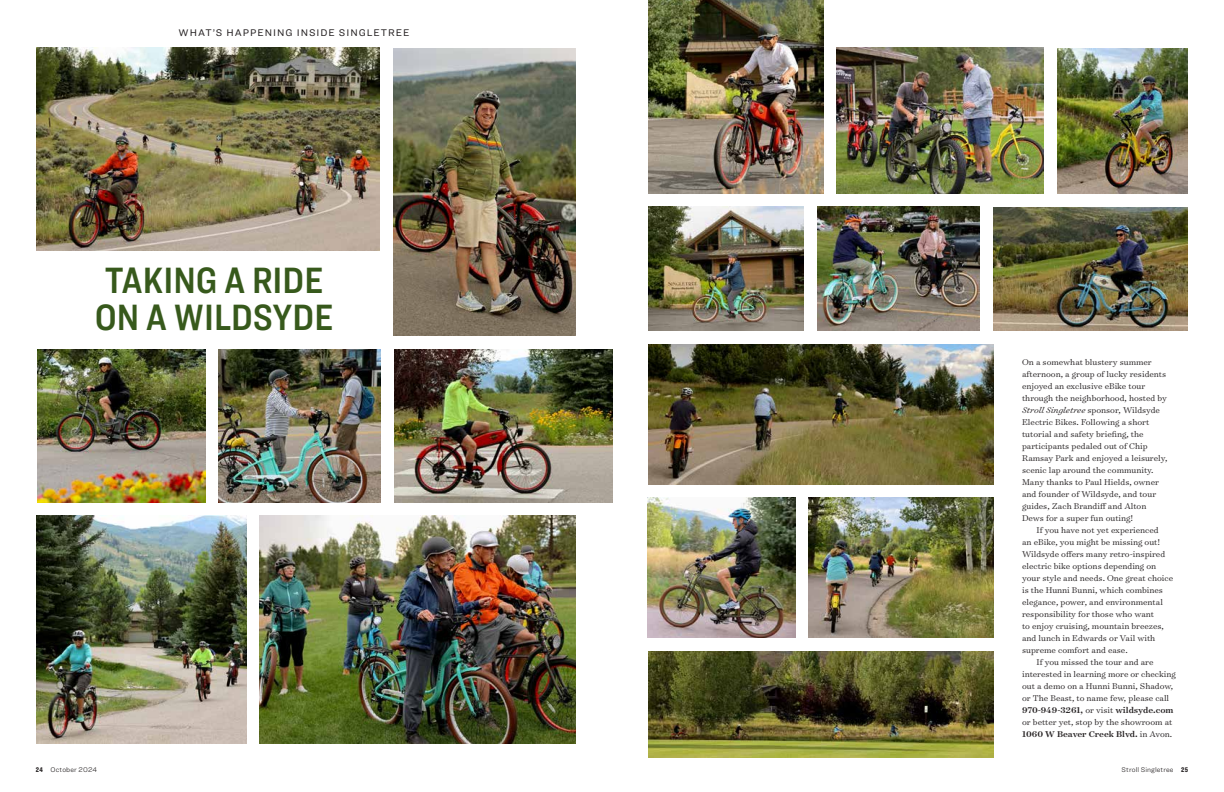
<style>
.page{position:relative;width:1224px;height:792px;background:#fff}
.page>*{position:absolute;margin:0;border:0;box-sizing:border-box;transform-origin:0 0}
.t1{font:38px/37px "Ringside Condensed Semi";color:#37591c}
.t2{font:10px "Ringside";letter-spacing:.1em;color:#231f20}
.t3{font:300 9.5px/12px "Surveyor Text";color:#231f20}
.t4{font:500 9.5px "Surveyor Text";color:#231f20}
.t5{font:300 7px "Ringside";letter-spacing:.015em;color:#231f20}
.s1{font-style:italic}
.s2{font-weight:300}
.s3{font-family:"Ringside Compressed";font-weight:900}
</style>
<div class="page">
<img style="left:36px;top:48px;width:344px;height:202px">
<img style="left:993px;top:207px;width:195px;height:124px">
<img style="left:809px;top:498px;width:184px;height:140px">
<img style="left:648px;top:0;width:175px;height:193px">
<img style="left:1057px;top:48px;width:131px;height:145px">
<img style="left:648px;top:498px;width:147px;height:140px">
<img style="left:648px;top:651px;width:345px;height:107px">
<img style="left:817px;top:207px;width:163px;height:124px">
<img style="left:648px;top:207px;width:156px;height:124px">
<img style="left:260px;top:516px;width:316px;height:228px">
<img style="left:393px;top:48px;width:183px;height:288px">
<img style="left:837px;top:48px;width:207px;height:145px">
<img style="left:36px;top:516px;width:210px;height:228px">
<img style="left:648px;top:344px;width:345px;height:140px">
<img style="left:394px;top:349px;width:219px;height:153px">
<img style="left:219px;top:349px;width:162px;height:153px">
<img style="left:37px;top:349px;width:168px;height:153px">
<p class="t2" style="left:179px;top:25px;width:232px">WHAT’S HAPPENING INSIDE SINGLETREE</p>
<h1 class="t1" style="left:95px;top:260px;width:240px">TAKING A RIDE<br>ON A WILDSYDE</h1>
<p class="t3" style="left:1022px;top:356px;width:147px">On a somewhat blustery summer afternoon, a group of lucky residents enjoyed an exclusive eBike tour through the neighborhood, hosted by <span class="s1">Stroll Singletree</span> sponsor, Wildsyde Electric Bikes. Following a short tutorial and safety briefing, the participants pedaled out of Chip Ramsay Park and enjoyed a leisurely, scenic lap around the community.<br>Many thanks to Paul Hields, owner and founder of Wildsyde, and tour guides, Zach Brandiff and Alton Dews for a super fun outing!</p>
<p class="t3" style="left:1037px;top:524px;width:124px">If you have not yet experienced</p>
<p class="t3" style="left:1022px;top:536px;width:140px">an eBike, you might be missing out!</p>
<p class="t3" style="left:1022px;top:548px;width:145px">Wildsyde offers many retro-inspired</p>
<p class="t3" style="left:1022px;top:560px;width:136px">electric bike options depending on</p>
<p class="t3" style="left:1022px;top:572px;width:152px">your style and needs. One great choice</p>
<p class="t3" style="left:1022px;top:584px;width:142px">is the Hunni Bunni, which combines</p>
<p class="t3" style="left:1022px;top:596px;width:142px">elegance, power, and environmental</p>
<p class="t3" style="left:1022px;top:608px;width:134px">responsibility for those who want</p>
<p class="t3" style="left:1022px;top:620px;width:143px">to enjoy cruising, mountain breezes,</p>
<p class="t3" style="left:1022px;top:632px;width:135px">and lunch in Edwards or Vail with</p>
<p class="t3" style="left:1022px;top:644px;width:107px">supreme comfort and ease.</p>
<p class="t3" style="left:1037px;top:656px;width:118px">If you missed the tour and are</p>
<p class="t3" style="left:1022px;top:668px;width:155px">interested in learning more or checking</p>
<p class="t3" style="left:1022px;top:680px;width:153px">out a demo on a Hunni Bunni, Shadow,</p>
<p class="t3" style="left:1022px;top:692px;width:149px">or The Beast, to name few, please call</p>
<p class="t4" style="left:1022px;top:704px;width:153px">970-949-3261, <span class="s2">or visit</span> wildsyde.com</p>
<p class="t3" style="left:1022px;top:716px;width:152px">or better yet, stop by the showroom at</p>
<p class="t4" style="left:1022px;top:728px;width:152px">1060 W Beaver Creek Blvd. <span class="s2">in Avon.</span></p>
<p class="t5" style="left:36px;top:764px;width:62px"><span class="s3">24</span> October 2024</p>
<p class="t5" style="left:1122px;top:764px;width:68px">Stroll Singletree <span class="s3">25</span></p>
</div>
